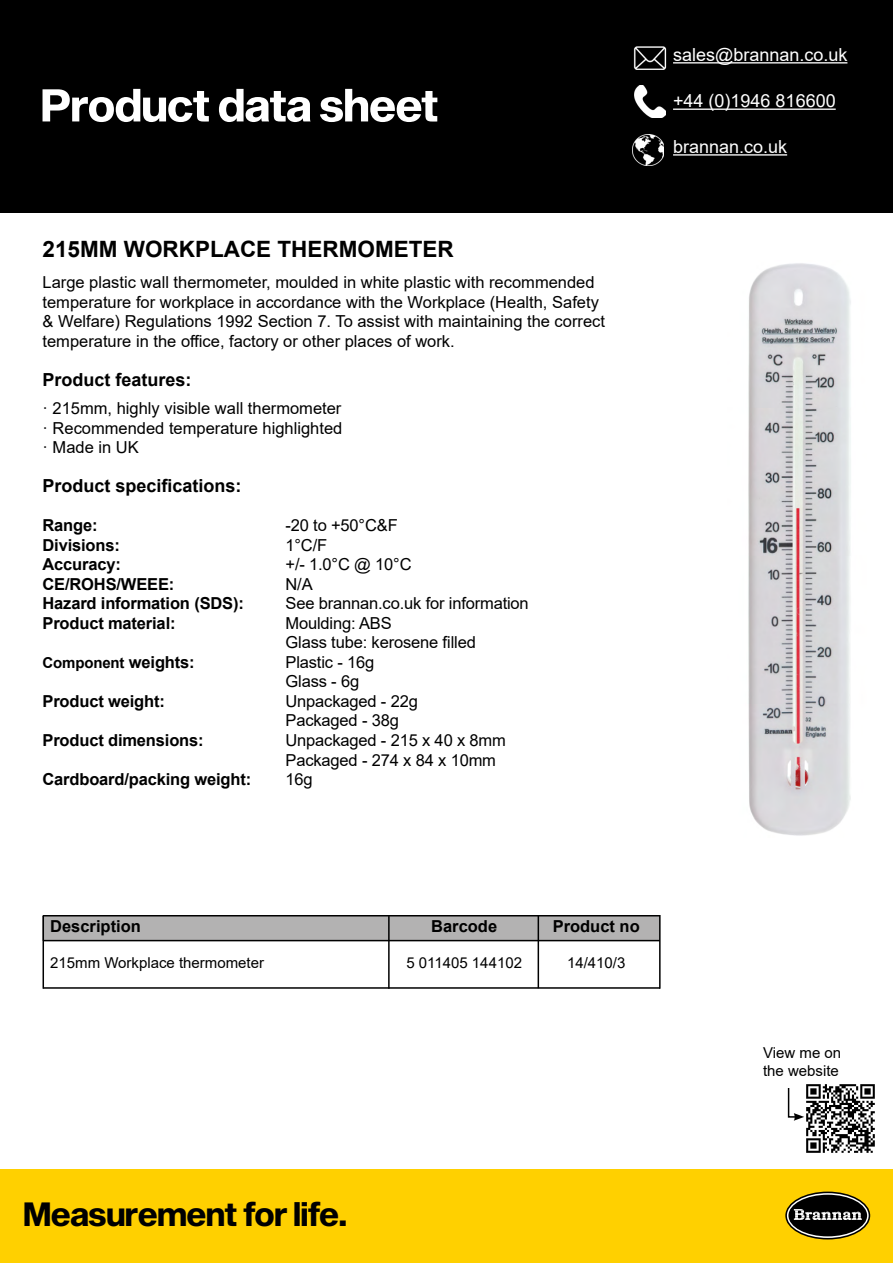
<style>
.page{position:relative;width:893px;height:1263px;background:#fff}
.page>*{position:absolute;margin:0;border:0;box-sizing:border-box;transform-origin:0 0}
.t1{font:33px "Sequel Sans Bold Disp";color:#000}
.t2{font:700 22.5px "Arial";color:#000}
.t3{font:18px "Arial";color:#fff}
.t4{font:700 18px "Arial";color:#000}
.t5{font:16.5px/19.5px "Arial";color:#000}
.t6{font:700 16.5px "Arial";letter-spacing:-.01em;color:#000}
.t7{font:15px/18px "Arial";color:#000}
.t8{font:700 15px "Arial";letter-spacing:-.01em;color:#000}
.s1{font-size:16.5px}
</style>
<div class="page">
<div style="left:0;top:0;width:893px;height:213px;background:#000"></div>
<div style="left:0;top:1169px;width:893px;height:94px;background:#ffd000"></div>
<svg style="left:786px;top:1192px;width:83px;height:47px"></svg>
<div style="left:785px;top:1191px;width:85px;height:48px;border:2px solid #000;border-radius:50%"></div>
<div style="left:788px;top:1195px;width:79px;height:41px;background:#000;border-radius:50%"></div>
<svg style="left:794px;top:1209px;width:68px;height:11px"></svg>
<img style="left:633px;top:47px;width:34px;height:22px">
<hr style="left:673px;top:62px;width:174px;height:2px;background:#fff">
<img style="left:635px;top:86px;width:30px;height:32px">
<hr style="left:673px;top:109px;width:163px;height:1px;background:#fff">
<img style="left:633px;top:134px;width:31px;height:32px">
<hr style="left:673px;top:154px;width:114px;height:2px;background:#fff">
<svg style="left:43px;top:89px;width:394px;height:33px"></svg>
<div style="left:43px;top:916px;width:617px;height:24px;background:#b3b2b2"></div>
<hr style="left:43px;top:915px;width:617px;height:1px;background:#000">
<hr style="left:43px;top:940px;width:617px;height:1px;background:#000">
<hr style="left:43px;top:916px;width:1px;height:73px;background:#000">
<hr style="left:388px;top:916px;width:2px;height:73px;background:#000">
<hr style="left:538px;top:916px;width:1px;height:72px;background:#000">
<hr style="left:659px;top:915px;width:2px;height:74px;background:#000">
<hr style="left:43px;top:987px;width:617px;height:2px;background:#000">
<img style="left:806px;top:1084px;width:69px;height:69px">
<svg style="left:787px;top:1088px;width:17px;height:33px"></svg>
<img style="left:748px;top:263px;width:103px;height:573px">
<h2 class="t2" style="left:43px;top:233px;width:413px">215MM WORKPLACE THERMOMETER</h2>
<p class="t5" style="left:43px;top:273px;width:564px">Large plastic wall thermometer, moulded in white plastic with recommended temperature for workplace in accordance with the Workplace (Health, Safety &amp; Welfare) Regulations 1992 Section 7. To assist with maintaining the correct temperature in the office, factory or other places of work.</p>
<p class="t4" style="left:43px;top:367px;width:151px">Product features:</p>
<p class="t5" style="left:43px;top:399px;width:301px;text-align:justify">· 215mm, highly visible wall thermometer · Recommended temperature highlighted · Made in UK</p>
<p class="t4" style="left:43px;top:473px;width:201px">Product specifications:</p>
<p class="t6" style="left:43px;top:514px;width:57px">Range:</p>
<p class="t5" style="left:286px;top:516px;width:114px">-20 to +50°C&amp;F</p>
<p class="t6" style="left:43px;top:533px;width:79px">Divisions:</p>
<p class="t5" style="left:286px;top:535px;width:43px">1°C/F</p>
<p class="t6" style="left:43px;top:553px;width:80px">Accuracy:</p>
<p class="t5" style="left:286px;top:555px;width:128px">+/- 1.0°C @ 10°C</p>
<p class="t6" style="left:43px;top:572px;width:133px">CE/ROHS/WEEE:</p>
<p class="t5" style="left:286px;top:574px;width:29px">N/A</p>
<p class="t6" style="left:43px;top:592px;width:203px">Hazard information (SDS):</p>
<p class="t5" style="left:286px;top:594px;width:245px">See brannan.co.uk for information</p>
<p class="t6" style="left:43px;top:611px;width:135px">Product material:</p>
<p class="t5" style="left:286px;top:613px;width:192px">Moulding: ABS<br>Glass tube: kerosene filled</p>
<p class="t8" style="left:43px;top:652px;width:154px">Component <span class="s1">weights:</span></p>
<p class="t5" style="left:286px;top:652px;width:90px">Plastic - 16g<br>Glass - 6g</p>
<p class="t6" style="left:43px;top:689px;width:124px">Product weight:</p>
<p class="t5" style="left:286px;top:691px;width:134px">Unpackaged - 22g<br>Packaged - 38g</p>
<p class="t6" style="left:43px;top:728px;width:163px">Product dimensions:</p>
<p class="t5" style="left:286px;top:730px;width:222px">Unpackaged - 215 x 40 x 8mm<br>Packaged - 274 x 84 x 10mm</p>
<p class="t6" style="left:43px;top:767px;width:210px">Cardboard/packing weight:</p>
<p class="t5" style="left:286px;top:769px;width:29px">16g</p>
<p class="t3" style="left:673px;top:42px;width:176px">sales@brannan.co.uk</p>
<p class="t3" style="left:673px;top:89px;width:164px">+44 (0)1946 816600</p>
<p class="t3" style="left:673px;top:134px;width:116px">brannan.co.uk</p>
<p class="t6" style="left:50px;top:915px;width:92px">Description</p>
<p class="t6" style="left:431px;top:915px;width:68px">Barcode</p>
<p class="t6" style="left:553px;top:915px;width:89px">Product no</p>
<p class="t7" style="left:50px;top:954px;width:215px">215mm Workplace thermometer</p>
<p class="t7" style="left:406px;top:954px;width:117px">5 011405 144102</p>
<p class="t7" style="left:567px;top:954px;width:60px">14/410/3</p>
<h1 class="t1" style="left:24px;top:1191px;width:325px">Measurement for life.</h1>
<p class="t7" style="left:763px;top:1044px;width:80px">View me on the website</p>
</div>
